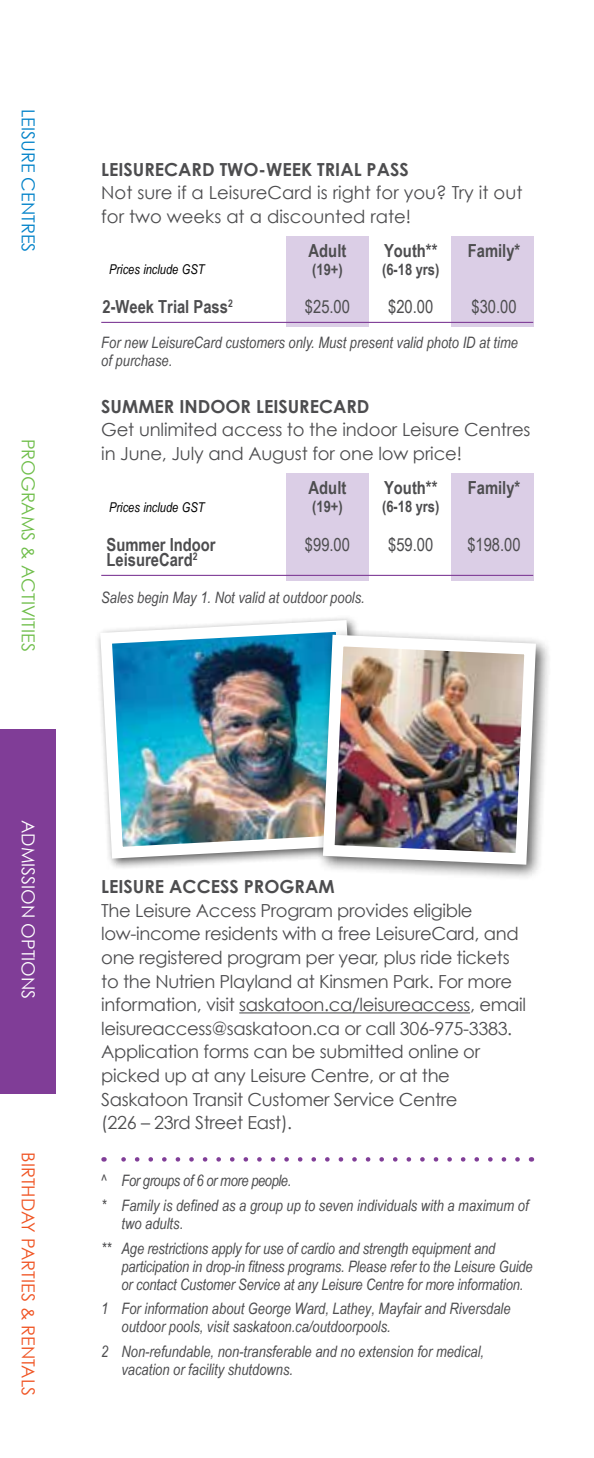
<style>
.page{position:relative;width:594px;height:1458px;background:#fff}
.page>*{position:absolute;margin:0;border:0;box-sizing:border-box;transform-origin:0 0}
.t1{font:18px/23.6px "Century Gothic";letter-spacing:-.02em;color:#4d4d4f}
.t2{font:700 18px "Arial Narrow";color:#4d4d4f}
.t3{font:18px/23.6px "Century Gothic";color:#4d4d4f}
.t4{font:700 18px "Century Gothic";color:#4d4d4f}
.t5{font:18px "Arial Narrow";color:#4d4d4f}
.t6{font:18px "Century Gothic";color:#f05423}
.t7{font:18px "Century Gothic";color:#6fbe4a}
.t8{font:18px "Century Gothic";color:#fff}
.t9{font:18px "Century Gothic";color:#0082c9}
.t10{font:italic 15.75px/18px "Arial Narrow";color:#4d4d4f}
.t11{font:700 15.75px "Arial Narrow";color:#4d4d4f}
.t12{font:italic 13.5px "Arial Narrow";color:#000}
</style>
<div class="page">
<div style="left:286px;top:473px;width:83px;height:108px;background:#dbcee6"></div>
<div style="left:451px;top:473px;width:83px;height:108px;background:#dbcee6"></div>
<hr style="left:101px;top:575px;width:432px;height:1px;background:#803d97">
<hr style="left:239px;top:1012px;width:231px;height:1px;background:#4d4d4f">
<svg style="left:104px;top:1157px;width:414px;height:5px"></svg>
<div style="left:0;top:729px;width:55px;height:365px;background:#803d97"></div>
<div style="left:286px;top:236px;width:83px;height:91px;background:#dbcee6"></div>
<div style="left:451px;top:236px;width:83px;height:91px;background:#dbcee6"></div>
<hr style="left:101px;top:322px;width:432px;height:1px;background:#803d97">
<div style="left:95px;top:615px;width:276px;height:256px;background:#000;opacity:.65"></div>
<img style="left:95px;top:615px;width:269px;height:249px">
<div style="left:315px;top:627px;width:238px;height:254px;background:#000;opacity:.65"></div>
<img style="left:317px;top:629px;width:225px;height:242px">
<p class="t9" style="left:39px;top:109px;width:145px;rotate:90deg">LEISURE CENTRES</p>
<p class="t7" style="left:39px;top:439px;width:215px;rotate:90deg">PROGRAMS &amp; ACTIVITIES</p>
<p class="t4" style="left:101px;top:158px;width:309px">LEISURECARD TWO-WEEK TRIAL PASS</p>
<p class="t3" style="left:101px;top:181px;width:423px">Not sure if a LeisureCard is right for you? Try it out for two weeks at a discounted rate!</p>
<p class="t12" style="left:109px;top:260px;width:97px">Prices include GST</p>
<p class="t2" style="left:309px;top:237px;width:39px">Adult</p>
<p class="t2" style="left:384px;top:237px;width:55px">Youth**</p>
<p class="t2" style="left:468px;top:237px;width:54px">Family*</p>
<p class="t11" style="left:312px;top:258px;width:32px">(19+)</p>
<p class="t11" style="left:382px;top:258px;width:59px">(6-18 yrs)</p>
<p class="t2" style="left:102px;top:293px;width:132px">2-Week Trial Pass<sup>2</sup></p>
<p class="t5" style="left:305px;top:294px;width:47px">$25.00</p>
<p class="t5" style="left:388px;top:294px;width:47px">$20.00</p>
<p class="t5" style="left:471px;top:294px;width:47px">$30.00</p>
<p class="t10" style="left:101px;top:333px;width:418px">For new LeisureCard customers only. Must present valid photo ID at time of purchase.</p>
<p class="t4" style="left:101px;top:395px;width:270px">SUMMER INDOOR LEISURECARD</p>
<p class="t1" style="left:101px;top:418px;width:431px">Get unlimited access to the indoor Leisure Centres in June, July and August for one low price!</p>
<p class="t12" style="left:109px;top:497px;width:97px">Prices include GST</p>
<p class="t2" style="left:309px;top:474px;width:39px">Adult</p>
<p class="t2" style="left:384px;top:474px;width:55px">Youth**</p>
<p class="t2" style="left:468px;top:474px;width:54px">Family*</p>
<p class="t11" style="left:312px;top:495px;width:32px">(19+)</p>
<p class="t11" style="left:382px;top:495px;width:59px">(6-18 yrs)</p>
<p class="t2" style="left:107px;top:531px;width:111px">Summer Indoor</p>
<p class="t5" style="left:305px;top:531px;width:47px">$99.00</p>
<p class="t5" style="left:388px;top:531px;width:47px">$59.00</p>
<p class="t5" style="left:467px;top:531px;width:55px">$198.00</p>
<p class="t2" style="left:107px;top:546px;width:92px">LeisureCard<sup>2</sup></p>
<p class="t10" style="left:101px;top:588px;width:265px">Sales begin May 1. Not valid at outdoor pools.</p>
<p class="t8" style="left:39px;top:820px;width:181px;rotate:90deg">ADMISSION OPTIONS</p>
<p class="t6" style="left:39px;top:1152px;width:245px;rotate:90deg">BIRTHDAY PARTIES &amp; RENTALS</p>
<p class="t4" style="left:101px;top:875px;width:235px">LEISURE ACCESS PROGRAM</p>
<p class="t1" style="left:101px;top:898px;width:426px">The Leisure Access Program provides eligible low-income residents with a free LeisureCard, and one registered program per year, plus ride tickets to the Nutrien Playland at Kinsmen Park. For more information, visit saskatoon.ca/leisureaccess, email leisureaccess@saskatoon.ca or call 306-975-3383.<br>Application forms can be submitted online or picked up at any Leisure Centre, or at the Saskatoon Transit Customer Service Centre<br>(226 – 23rd Street East).</p>
<p class="t10" style="left:101px;top:1168px;width:429px;line-height:24.8px">^ For groups of 6 or more people.<br>* Family is defined as a group up to seven individuals with a maximum of</p>
<p class="t10" style="left:101px;top:1211px;width:395px;line-height:24.8px;text-indent:20px">two adults.<br>** Age restrictions apply for use of cardio and strength equipment and</p>
<p class="t10" style="left:122px;top:1257px;width:413px">participation in drop-in fitness programs. Please refer to the Leisure Guide or contact Customer Service at any Leisure Centre for more information.</p>
<p class="t10" style="left:122px;top:1300px;width:391px;text-indent:-20px">1 For information about George Ward, Lathey, Mayfair and Riversdale outdoor pools, visit saskatoon.ca/outdoorpools.</p>
<p class="t10" style="left:122px;top:1342px;width:364px;text-indent:-20px">2 Non-refundable, non-transferable and no extension for medical, vacation or facility shutdowns.</p>
</div>
